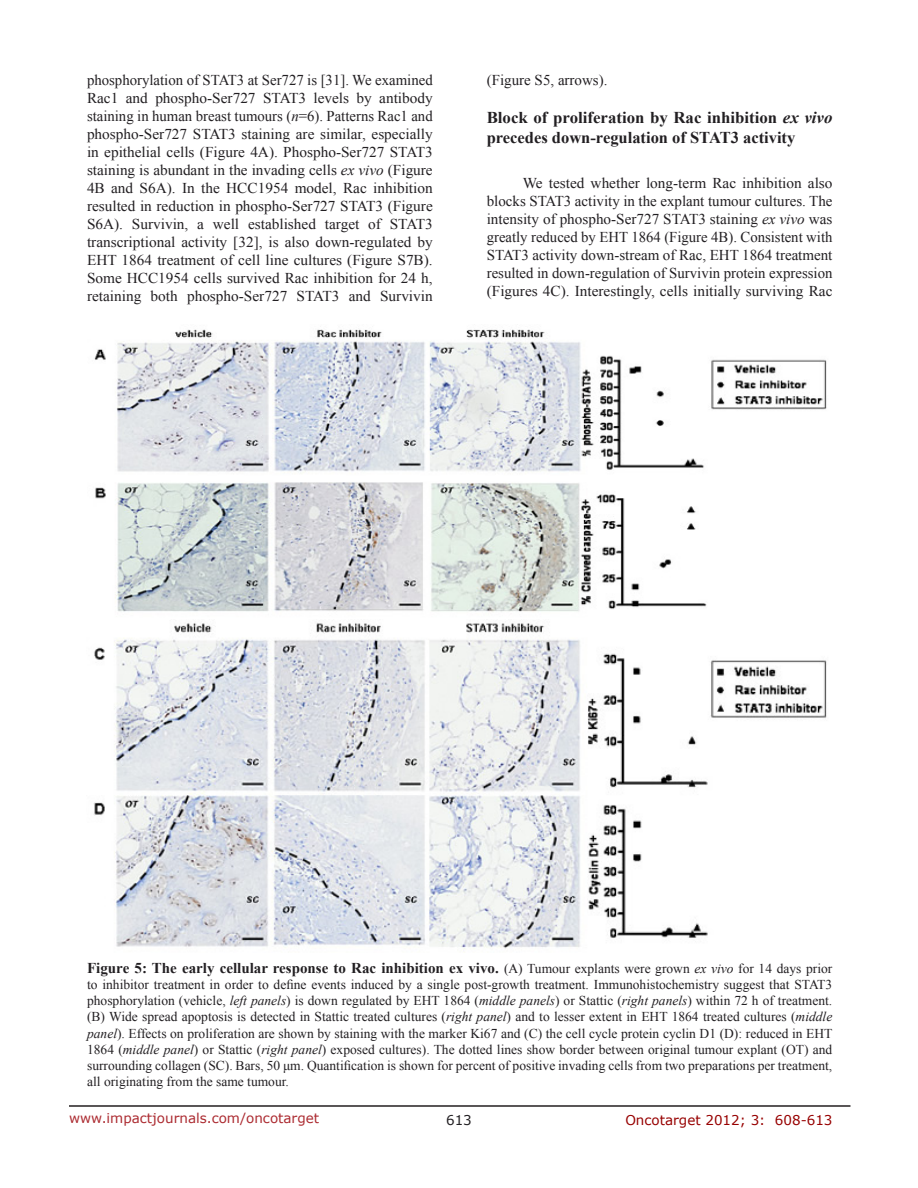
<style>
.page{position:relative;width:918px;height:1188px;background:#fff}
.page>*{position:absolute;margin:0;border:0;box-sizing:border-box;transform-origin:0 0}
.SubHeading{font:700 16.5px/19.8px "Times New Roman";color:#221f22}
.BodyText{font:15px/18px "Times New Roman";color:#221f22;text-align:justify}
.FigureText{font:700 15px "Times New Roman";color:#221f22}
.FigureText-2{font:13.5px/16.2px "Times New Roman";color:#221f22;text-align:justify}
.t1{font:13.5px "Verdana";color:#ac2b31}
.t2{font:13.5px "Verdana";color:#970000}
.t3{font:13.5px "Verdana";color:#221f22}
.s1{font-style:italic}
.s2{font-weight:400;font-size:13.5px}
.s3{font-weight:400;font-style:italic;font-size:13.5px}
</style>
<div class="page">
<hr style="left:69px;top:1105px;width:781px;height:2px;background:#231f20">
<img style="left:93px;top:329px;width:734px;height:620px">
<p class="BodyText" style="left:87px;top:71px;width:347px">phosphorylation of STAT3 at Ser727 is [31]. We examined Rac1 and phospho-Ser727 STAT3 levels by antibody staining in human breast tumours (<span class="s1">n</span>=6). Patterns Rac1 and phospho-Ser727 STAT3 staining are similar, especially in epithelial cells (Figure 4A). Phospho-Ser727 STAT3 staining is abundant in the invading cells <span class="s1">ex vivo</span> (Figure 4B and S6A). In the HCC1954 model, Rac inhibition resulted in reduction in phospho-Ser727 STAT3 (Figure S6A). Survivin, a well established target of STAT3 transcriptional activity [32], is also down-regulated by EHT 1864 treatment of cell line cultures (Figure S7B).<br>Some HCC1954 cells survived Rac inhibition for 24 h, retaining both phospho-Ser727 STAT3 and Survivin</p>
<p class="BodyText" style="left:487px;top:71px;width:122px">(Figure S5, arrows).</p>
<p class="SubHeading" style="left:487px;top:107px;width:347px">Block of proliferation by Rac inhibition <span class="s1">ex vivo </span>precedes down-regulation of STAT3 activity</p>
<p class="BodyText" style="left:487px;top:174px;width:347px;text-indent:36px">We tested whether long-term Rac inhibition also blocks STAT3 activity in the explant tumour cultures. The intensity of phospho-Ser727 STAT3 staining <span class="s1">ex vivo</span> was greatly reduced by EHT 1864 (Figure 4B). Consistent with STAT3 activity down-stream of Rac, EHT 1864 treatment resulted in down-regulation of Survivin protein expression (Figures 4C). Interestingly, cells initially surviving Rac</p>
<p class="FigureText" style="left:87px;top:957px;width:747px">Figure 5: The early cellular response to Rac inhibition ex vivo. <span class="s2">(A) Tumour explants were grown</span> <span class="s3">ex vivo</span> <span class="s2">for 14 days prior</span></p>
<p class="FigureText-2" style="left:87px;top:976px;width:747px">to inhibitor treatment in order to define events induced by a single post-growth treatment. Immunohistochemistry suggest that STAT3 phosphorylation (vehicle, <span class="s1">left panels</span>) is down regulated by EHT 1864 (<span class="s1">middle panels</span>) or Stattic (<span class="s1">right panels</span>) within 72 h of treatment. (B) Wide spread apoptosis is detected in Stattic treated cultures (<span class="s1">right panel</span>) and to lesser extent in EHT 1864 treated cultures (<span class="s1">middle panel</span>). Effects on proliferation are shown by staining with the marker Ki67 and (C) the cell cycle protein cyclin D1 (D): reduced in EHT 1864 (<span class="s1">middle panel</span>) or Stattic (<span class="s1">right panel</span>) exposed cultures). The dotted lines show border between original tumour explant (OT) and surrounding collagen (SC). Bars, 50 μm. Quantification is shown for percent of positive invading cells from two preparations per treatment, all originating from the same tumour.</p>
<p class="t1" style="left:69px;top:1109px;width:252px">www.impactjournals.com/oncotarget</p>
<p class="t3" style="left:446px;top:1111px;width:27px">613</p>
<p class="t2" style="left:625px;top:1111px;width:209px">Oncotarget 2012; 3: 608-613</p>
</div>
